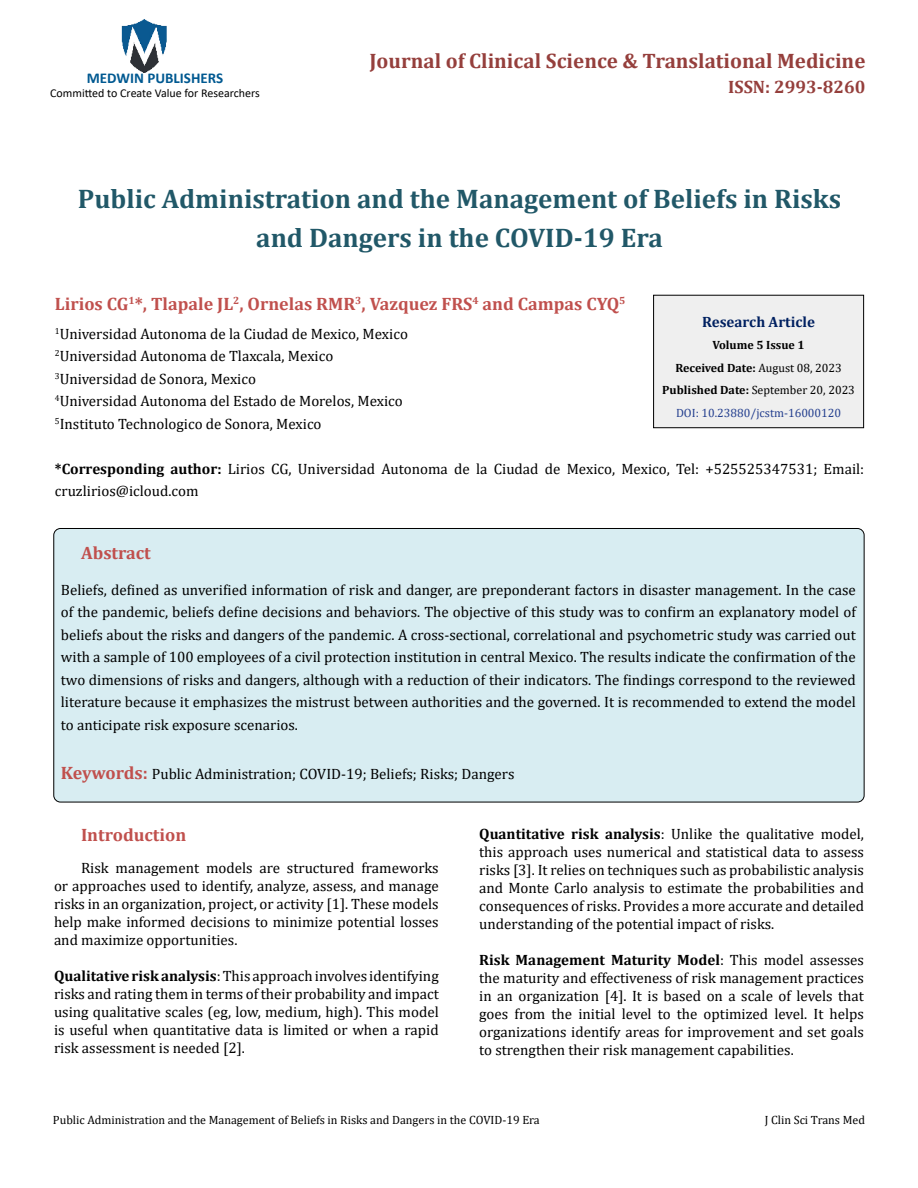
<style>
.page{position:relative;width:918px;height:1188px;background:#fff}
.page>*{position:absolute;margin:0;border:0;box-sizing:border-box;transform-origin:0 0}
.t1{font:700 27px/39px "Cambria";color:#215868;text-align:center}
.t2{font:700 21px "Cambria";color:#953f3c}
.t3{font:700 18px "Cambria";color:#c0504d}
.t4{font:700 18px "Cambria";color:#953f3c}
.t5{font:15px/18px "Cambria";color:#000;text-align:justify}
.t6{font:700 15px "Calibri";color:#005991}
.t7{font:700 15px "Cambria";color:#002060}
.t8{font:700 12px/22.5px "Cambria";color:#000;text-align:center}
.t9{font:12px "Cambria";color:#000}
.t10{font:12px "Calibri";color:#000}
.s1{font-weight:700}
.s2{font-weight:400}
.s3{font-weight:400;color:#25408f}
.s4{font-weight:700;font-size:18px;color:#c0504d}
</style>
<div class="page">
<img style="left:121px;top:19px;width:46px;height:54px">
<div style="left:654px;top:295px;width:210px;height:133px;background:#efefef"></div>
<div style="left:653px;top:295px;width:211px;height:133px;border:1px solid #000"></div>
<div style="left:54px;top:528px;width:810px;height:274px;background:#d8edf2;border-radius:7px"></div>
<p class="t6" style="left:87px;top:67px;width:138px">MEDWIN PUBLISHERS</p>
<p class="t10" style="left:50px;top:85px;width:211px">Committed to Create Value for Researchers</p>
<h2 class="t2" style="left:369px;top:46px;width:498px">Journal of Clinical Science &amp; Translational Medicine</h2>
<p class="t4" style="left:728px;top:74px;width:139px">ISSN: 2993-8260</p>
<h1 class="t1" style="left:78px;top:178px;width:765px">Public Administration and the Management of Beliefs in Risks and Dangers in the COVID-19 Era</h1>
<p class="t3" style="left:55px;top:291px;width:572px">Lirios CG<sup>1</sup>*, Tlapale JL<sup>2</sup>, Ornelas RMR<sup>3</sup>, Vazquez FRS<sup>4</sup> and Campas CYQ<sup>5</sup></p>
<p class="t5" style="left:55px;top:322px;width:355px;line-height:22.5px;text-align:left"><sup>1</sup>Universidad Autonoma de la Ciudad de Mexico, Mexico <sup>2</sup>Universidad Autonoma de Tlaxcala, Mexico <sup>3</sup>Universidad de Sonora, Mexico<br><sup>4</sup>Universidad Autonoma del Estado de Morelos, Mexico <sup>5</sup>Instituto Technologico de Sonora, Mexico</p>
<p class="t5" style="left:55px;top:457px;width:811px;line-height:22.5px"><span class="s1">*Corresponding author:</span> Lirios CG, Universidad Autonoma de la Ciudad de Mexico, Mexico, Tel: +525525347531; Email: cruzlirios@icloud.com</p>
<p class="t7" style="left:702px;top:311px;width:114px">Research Article</p>
<p class="t8" style="left:662px;top:334px;width:194px">Volume 5 Issue 1<br>Received Date: <span class="s2">August 08, 2023<br></span>Published Date: <span class="s2">September 20, 2023<br></span><span class="s3">DOI: 10.23880/jcstm-16000120</span></p>
<p class="t3" style="left:81px;top:540px;width:71px">Abstract</p>
<p class="t5" style="left:61px;top:578px;width:797px;line-height:22.5px">Beliefs, defined as unverified information of risk and danger, are preponderant factors in disaster management. In the case of the pandemic, beliefs define decisions and behaviors. The objective of this study was to confirm an explanatory model of beliefs about the risks and dangers of the pandemic. A cross-sectional, correlational and psychometric study was carried out with a sample of 100 employees of a civil protection institution in central Mexico. The results indicate the confirmation of the two dimensions of risks and dangers, although with a reduction of their indicators. The findings correspond to the reviewed literature because it emphasizes the mistrust between authorities and the governed. It is recommended to extend the model to anticipate risk exposure scenarios.</p>
<p class="t5" style="left:61px;top:765px;width:455px"><span class="s4">Keywords:</span> Public Administration; COVID-19; Beliefs; Risks; Dangers</p>
<p class="t3" style="left:81px;top:822px;width:107px">Introduction</p>
<p class="t5" style="left:54px;top:859px;width:386px;text-indent:27px">Risk management models are structured frameworks or approaches used to identify, analyze, assess, and manage risks in an organization, project, or activity [1]. These models help make informed decisions to minimize potential losses and maximize opportunities.</p>
<p class="t5" style="left:54px;top:967px;width:386px"><span class="s1">Qualitative risk analysis</span>: This approach involves identifying risks and rating them in terms of their probability and impact using qualitative scales (eg, low, medium, high). This model is useful when quantitative data is limited or when a rapid risk assessment is needed [2].</p>
<p class="t5" style="left:479px;top:825px;width:386px"><span class="s1">Quantitative risk analysis</span>: Unlike the qualitative model, this approach uses numerical and statistical data to assess risks [3]. It relies on techniques such as probabilistic analysis and Monte Carlo analysis to estimate the probabilities and consequences of risks. Provides a more accurate and detailed understanding of the potential impact of risks.</p>
<p class="t5" style="left:479px;top:951px;width:386px"><span class="s1">Risk Management Maturity Model</span>: This model assesses the maturity and effectiveness of risk management practices in an organization [4]. It is based on a scale of levels that goes from the initial level to the optimized level. It helps organizations identify areas for improvement and set goals to strengthen their risk management capabilities.</p>
<p class="t9" style="left:53px;top:1113px;width:488px">Public Administration and the Management of Beliefs in Risks and Dangers in the COVID-19 Era</p>
<p class="t9" style="left:765px;top:1113px;width:102px">J Clin Sci Trans Med</p>
</div>
